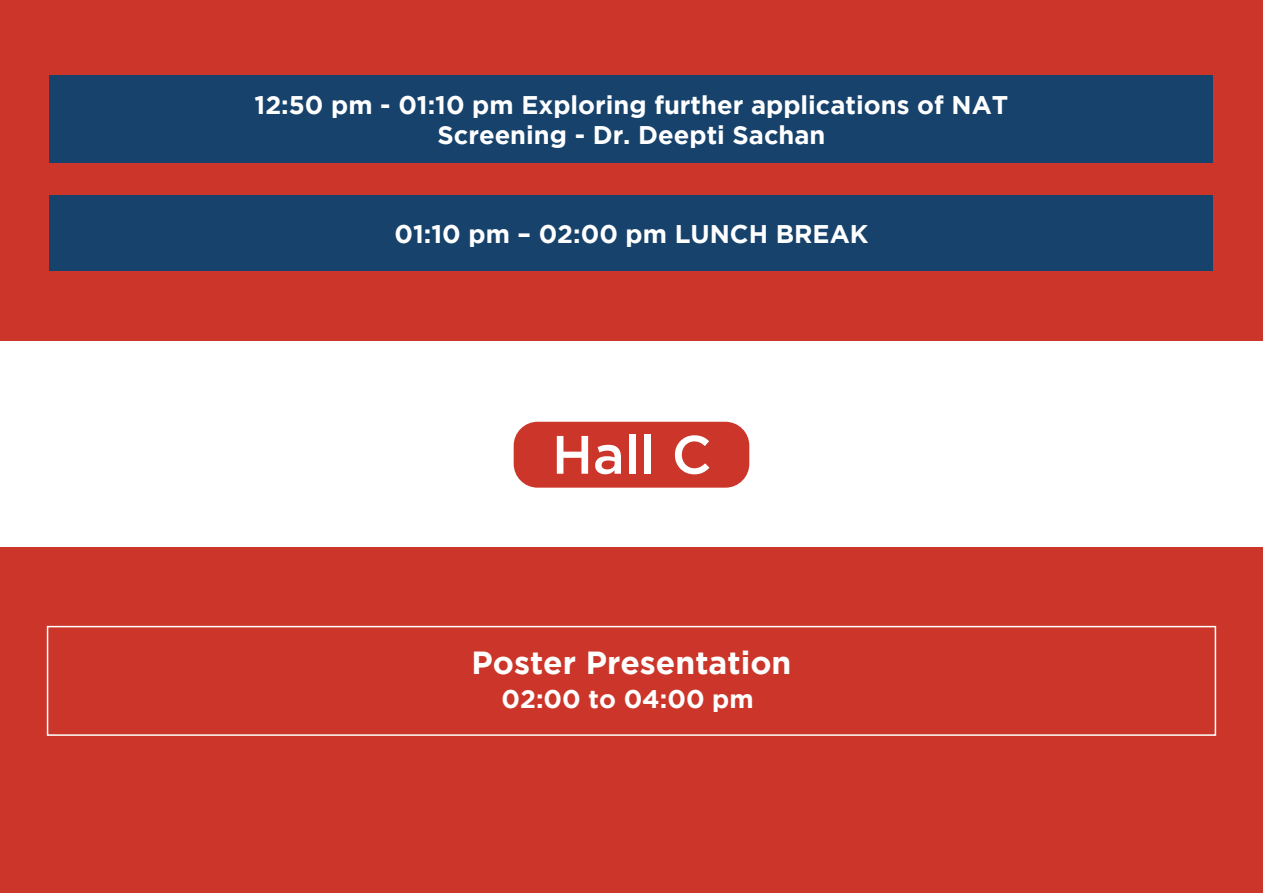
<style>
.page{position:relative;width:1263px;height:893px;background:#fff}
.page>*{position:absolute;margin:0;border:0;box-sizing:border-box;transform-origin:0 0}
.t1{font:500 54px "Gotham";color:#fff}
.t2{font:700 31.95px "Gotham";color:#fff}
.t3{font:700 25.5px/30.6px "Gotham";color:#fff;text-align:center}
</style>
<div class="page">
<div style="left:0;top:0;width:1263px;height:340px;background:#cc362a"></div>
<div style="left:0;top:547px;width:1263px;height:346px;background:#cc362a"></div>
<div style="left:50px;top:75px;width:1163px;height:87px;background:#16426c"></div>
<div style="left:50px;top:195px;width:1163px;height:76px;background:#16426c"></div>
<div style="left:514px;top:422px;width:235px;height:66px;background:#cc362a;border-radius:24px"></div>
<div style="left:47px;top:626px;width:1169px;height:110px;border:2px solid #fff"></div>
<p class="t3" style="left:255px;top:89px;width:755px">12:50 pm - 01:10 pm Exploring further applications of NAT<br>Screening - Dr. Deepti Sachan</p>
<p class="t3" style="left:394px;top:218px;width:475px">01:10 pm – 02:00 pm LUNCH BREAK</p>
<h1 class="t1" style="left:552px;top:424px;width:161px">Hall C</h1>
<p class="t2" style="left:471px;top:644px;width:321px">Poster Presentation</p>
<p class="t3" style="left:502px;top:683px;width:254px">02:00 to 04:00 pm</p>
</div>
